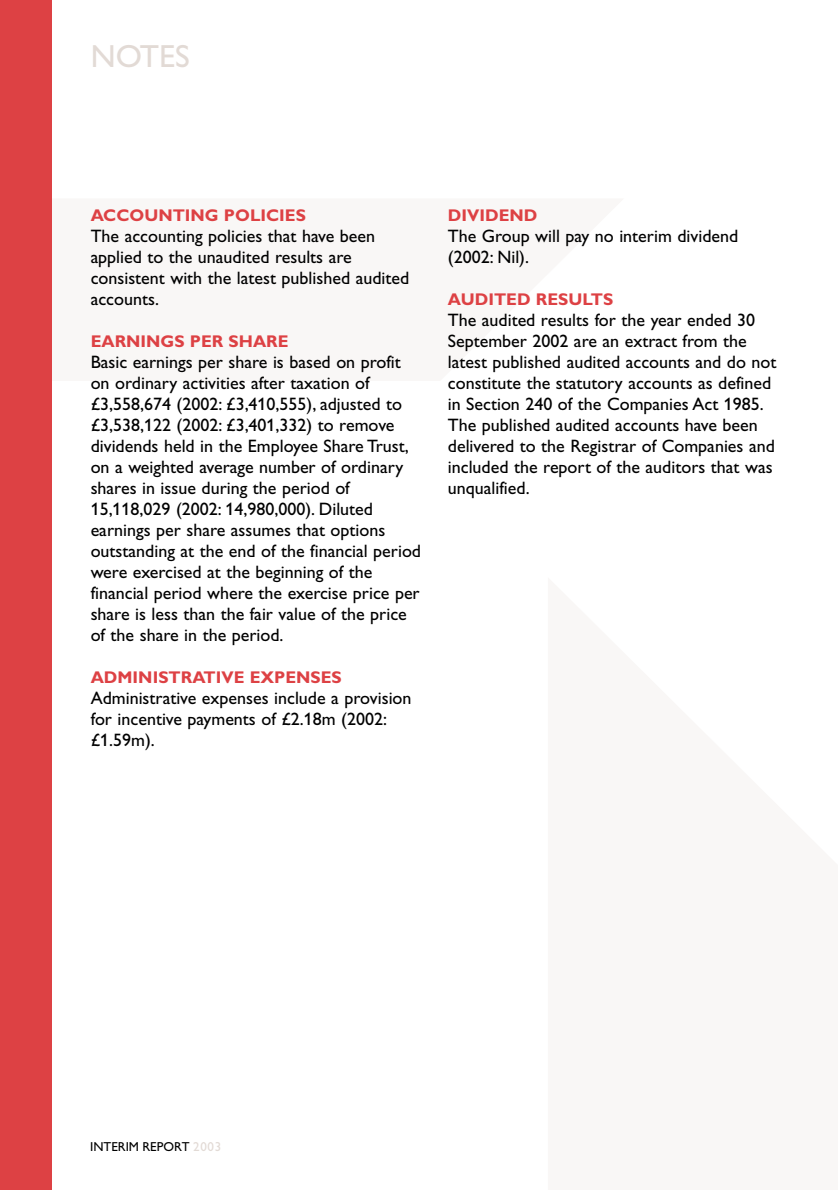
<style>
.page{position:relative;width:838px;height:1190px;background:#fff}
.page>*{position:absolute;margin:0;border:0;box-sizing:border-box;transform-origin:0 0}
.t1{font:32px "Gill Alt One";color:#e2dad5}
.t2{font:18px/21px "Gill Alt One";color:#000}
.t3{font:700 17px "Gill Alt One";color:#dd4144}
.t4{font:13px "M Gill Sans";color:#000}
.s1{color:#e2dad5}
</style>
<div class="page">
<div style="left:0;top:0;width:51px;height:1190px;background:#dd4144"></div>
<h1 class="t1" style="left:91px;top:44px;width:101px">NOTES</h1>
<p class="t3" style="left:91px;top:208px;width:217px">ACCOUNTING POLICIES</p>
<p class="t2" style="left:91px;top:227px;width:320px">The accounting policies that have been applied to the unaudited results are consistent with the latest published audited accounts.</p>
<p class="t3" style="left:91px;top:334px;width:199px">EARNINGS PER SHARE</p>
<p class="t2" style="left:91px;top:353px;width:332px">Basic earnings per share is based on profit on ordinary activities after taxation of £3,558,674 (2002: £3,410,555), adjusted to £3,538,122 (2002: £3,401,332) to remove dividends held in the Employee Share Trust, on a weighted average number of ordinary shares in issue during the period of 15,118,029 (2002: 14,980,000). Diluted earnings per share assumes that options outstanding at the end of the financial period were exercised at the beginning of the financial period where the exercise price per share is less than the fair value of the price of the share in the period.</p>
<p class="t3" style="left:91px;top:670px;width:253px">ADMINISTRATIVE EXPENSES</p>
<p class="t2" style="left:91px;top:689px;width:322px">Administrative expenses include a provision for incentive payments of £2.18m (2002: £1.59m).</p>
<p class="t3" style="left:448px;top:208px;width:91px">DIVIDEND</p>
<p class="t2" style="left:448px;top:227px;width:292px">The Group will pay no interim dividend (2002: Nil).</p>
<p class="t3" style="left:448px;top:292px;width:167px">AUDITED RESULTS</p>
<p class="t2" style="left:448px;top:311px;width:330px">The audited results for the year ended 30<br>September 2002 are an extract from the latest published audited accounts and do not constitute the statutory accounts as defined in Section 240 of the Companies Act 1985.<br>The published audited accounts have been delivered to the Registrar of Companies and included the report of the auditors that was unqualified.</p>
<p class="t4" style="left:90px;top:1141px;width:133px">INTERIM REPORT <span class="s1">2003</span></p>
</div>
